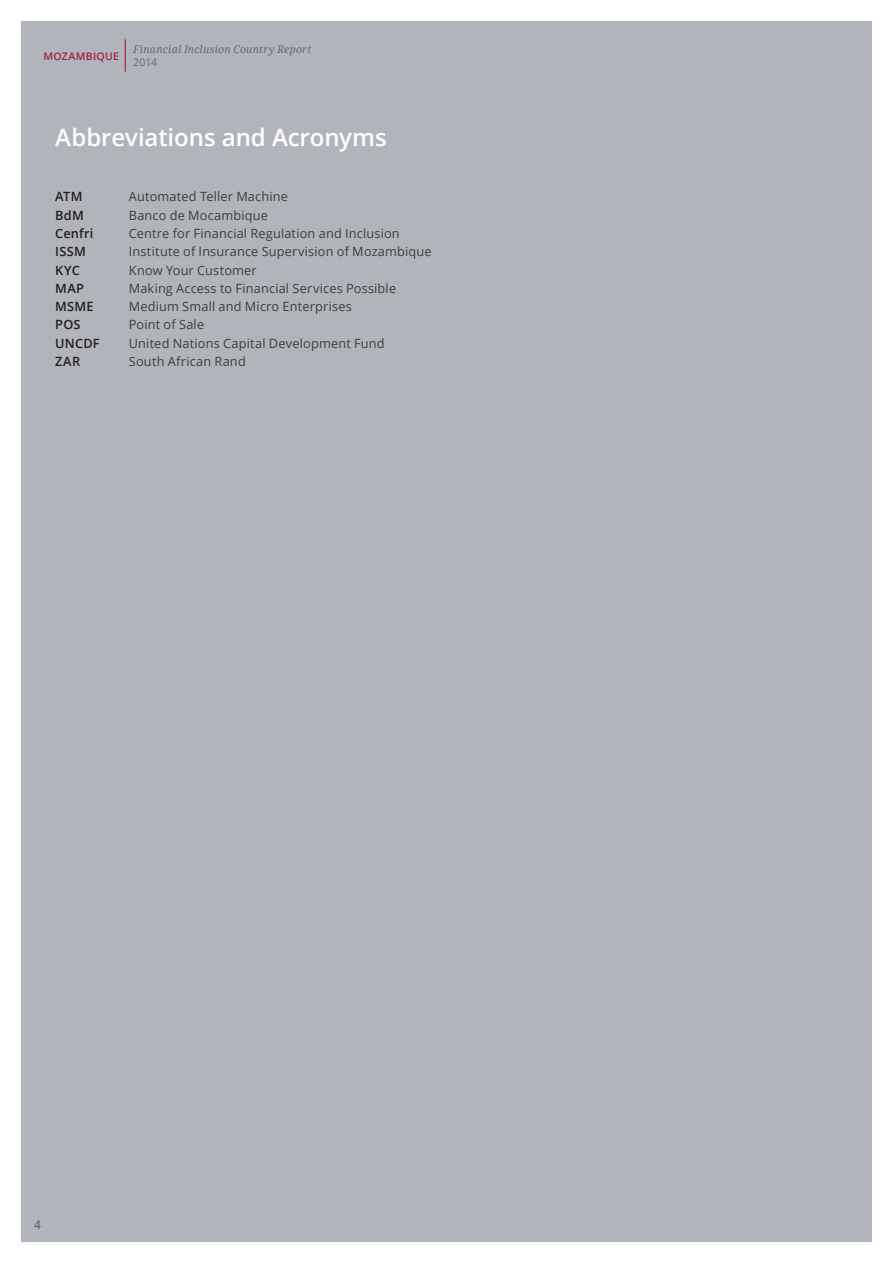
<style>
.page{position:relative;width:893px;height:1263px;background:#fff}
.page>*{position:absolute;margin:0;border:0;box-sizing:border-box;transform-origin:0 0}
.t1{font:600 24px "Open Sans";letter-spacing:-.005em;color:#fff}
.t2{font:12.75px "Open Sans";letter-spacing:.015em;color:#3e3e3f}
.t3{font:600 12.75px "Open Sans";letter-spacing:.015em;color:#231f20}
.t4{font:600 12px "Open Sans";color:#656971}
.t5{font:italic 10.5px "Droid Serif";letter-spacing:.025em;color:#656971}
.t6{font:600 10.5px "Open Sans";letter-spacing:.025em;color:#a5213e}
.t7{font:10.5px "Open Sans";color:#656971}
</style>
<div class="page">
<div style="left:21px;top:21px;width:851px;height:1221px;background:#b1b4ba"></div>
<hr style="left:125px;top:40px;width:1px;height:31px;background:#a5213e">
<p class="t6" style="left:44px;top:49px;width:77px">Mozam bique</p>
<p class="t5" style="left:133px;top:43px;width:180px">Financial Inclusion Country Report</p>
<p class="t7" style="left:133px;top:55px;width:25px">2014</p>
<h1 class="t1" style="left:55px;top:121px;width:333px">Abbreviations and Acronyms</h1>
<p class="t3" style="left:55px;top:188px;width:29px">ATM</p>
<p class="t2" style="left:129px;top:188px;width:161px">Automated Teller Machine</p>
<p class="t3" style="left:55px;top:206px;width:30px">BdM</p>
<p class="t2" style="left:129px;top:206px;width:141px">Banco de Mocambique</p>
<p class="t3" style="left:55px;top:225px;width:40px">Cenfri</p>
<p class="t2" style="left:129px;top:225px;width:272px">Centre for Financial Regulation and Inclusion</p>
<p class="t3" style="left:55px;top:243px;width:32px">ISSM</p>
<p class="t2" style="left:129px;top:243px;width:304px">Institute of Insurance Supervision of Mozambique</p>
<p class="t3" style="left:55px;top:261px;width:26px">KYC</p>
<p class="t2" style="left:129px;top:261px;width:130px">Know Your Customer</p>
<p class="t3" style="left:55px;top:279px;width:30px">MAP</p>
<p class="t2" style="left:129px;top:279px;width:269px">Making Access to Financial Services Possible</p>
<p class="t3" style="left:55px;top:298px;width:40px">MSME</p>
<p class="t2" style="left:129px;top:298px;width:225px">Medium Small and Micro Enterprises</p>
<p class="t3" style="left:55px;top:316px;width:27px">POS</p>
<p class="t2" style="left:129px;top:316px;width:77px">Point of Sale</p>
<p class="t3" style="left:55px;top:334px;width:46px">UNCDF</p>
<p class="t2" style="left:129px;top:334px;width:257px">United Nations Capital Development Fund</p>
<p class="t3" style="left:55px;top:353px;width:26px">ZAR</p>
<p class="t2" style="left:129px;top:353px;width:119px">South African Rand</p>
<p class="t4" style="left:34px;top:1216px;width:8px">4</p>
</div>
